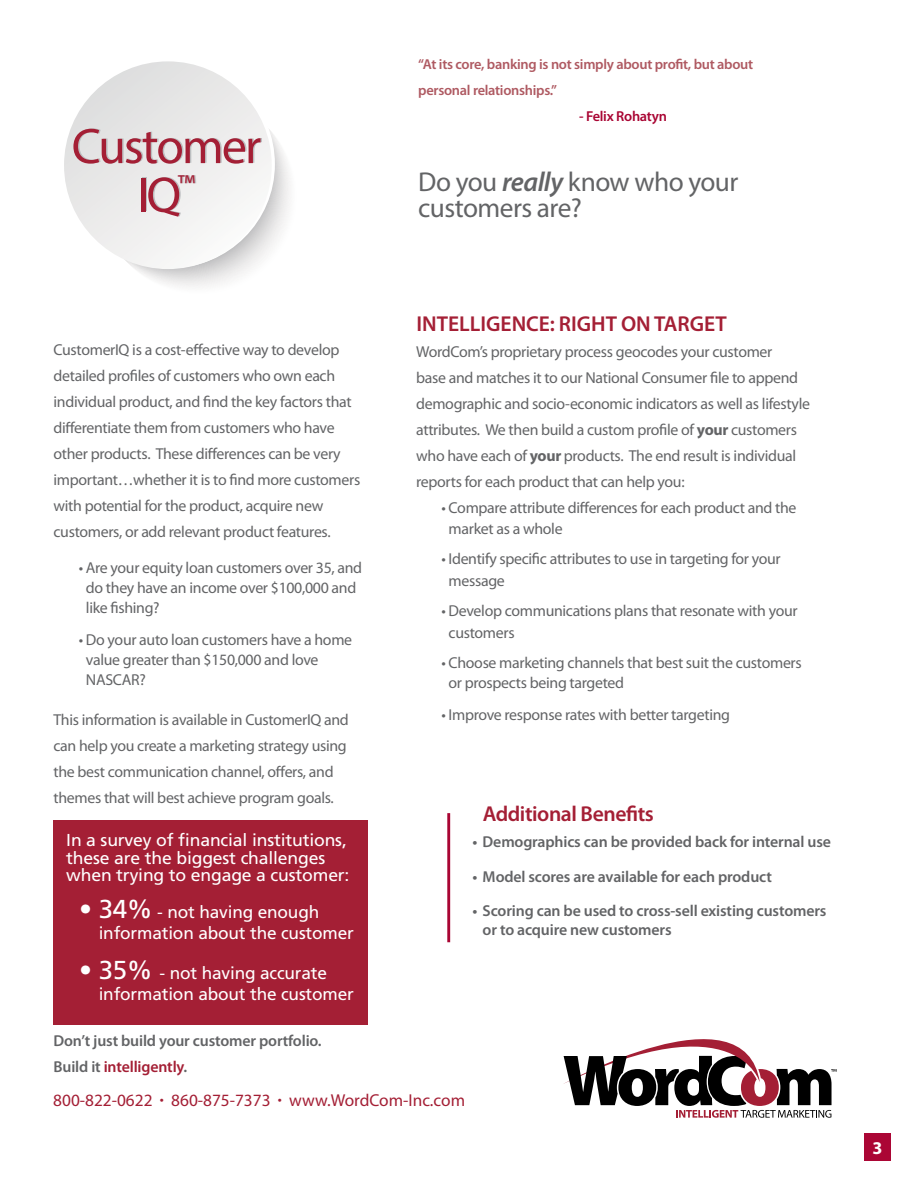
<style>
.page{position:relative;width:918px;height:1188px;background:#fff}
.page>*{position:absolute;margin:0;border:0;box-sizing:border-box;transform-origin:0 0}
.t1{font:50.25px/48.6px "Myriad Pro";letter-spacing:-.04em;color:#a41f35;text-align:center}
.t2{font:27.3px/26px "Myriad Pro";letter-spacing:-.02em;color:#636466}
.t3{font:600 21.6px "Myriad Pro";color:#a41f35}
.t4{font:600 21.6px "Myriad Pro";letter-spacing:-.02em;color:#a41f35}
.t5{font:700 18px "Myriad Pro";color:#fff}
.t6{font:17.25px/17.2px "Frutiger LT Std";letter-spacing:-.01em;color:#fff}
.t7{font:17.25px "Myriad Pro";color:#a41f35}
.t8{font:15.9px/26px "Myriad Pro";letter-spacing:-.02em;color:#636466}
.t9{font:600 15.9px/26px "Myriad Pro";letter-spacing:-.01em;color:#636466}
.t10{font:600 14.4px/26px "Myriad Pro";letter-spacing:-.02em;color:#af5a62}
.t11{font:600 14.4px "Myriad Pro";letter-spacing:-.02em;color:#a90533}
.s1{font-size:25.95px}
.s2{color:#a41f35}
.s3{font-weight:600;font-style:italic}
.s4{font-weight:700}
.s5{font-size:14.4px}
</style>
<div class="page">
<div style="left:864px;top:1133px;width:27px;height:28px;background:#ab0635"></div>
<svg style="left:563px;top:1039px;width:274px;height:79px"></svg>
<svg style="left:90px;top:129px;width:200px;height:158px"></svg>
<div style="left:64px;top:61px;width:208px;height:208px;background:linear-gradient(to right,#e2e2e2,#f5f4f4);border-radius:104px"></div>
<hr style="left:447px;top:813px;width:3px;height:129px;background:#a90533">
<div style="left:53px;top:820px;width:314px;height:205px;background:#a41f35"></div>
<h1 class="t1" style="left:72px;top:121px;width:191px">Customer<br>IQ<sup>™</sup></h1>
<p class="t8" style="left:54px;top:337px;width:308px">CustomerIQ is a cost-effective way to develop detailed profiles of customers who own each individual product, and find the key factors that differentiate them from customers who have other products. These differences can be very important…whether it is to find more customers with potential for the product, acquire new customers, or add relevant product features.</p>
<p class="t8" style="left:86px;top:557px;width:278px;line-height:20.1px;text-indent:-7px">• Are your equity loan customers over 35, and do they have an income over $100,000 and like fishing?</p>
<p class="t8" style="left:86px;top:629px;width:268px;line-height:20.1px;text-indent:-7px">• Do your auto loan customers have a home value greater than $150,000 and love<br>NASCAR?</p>
<p class="t8" style="left:54px;top:707px;width:297px">This information is available in CustomerIQ and can help you create a marketing strategy using the best communication channel, offers, and themes that will best achieve program goals.</p>
<p class="t6" style="left:66px;top:832px;width:285px">In a survey of financial institutions, these are the biggest challenges when trying to engage a customer:</p>
<p class="t6" style="left:99px;top:902px;width:257px;line-height:20.7px;text-indent:-19px"><span class="s1">• 34%</span> - not having enough information about the customer</p>
<p class="t6" style="left:99px;top:963px;width:257px;line-height:20.7px;text-indent:-19px"><span class="s1">• 35%</span> - not having accurate information about the customer</p>
<p class="t9" style="left:54px;top:1028px;width:270px">Don’t just build your customer portfolio.<br>Build it <span class="s2">intelligently</span>.</p>
<p class="t10" style="left:418px;top:51px;width:336px">“At its core, banking is not simply about profit, but about personal relationships.”</p>
<p class="t11" style="left:579px;top:107px;width:89px">- Felix Rohatyn</p>
<h2 class="t2" style="left:418px;top:168px;width:322px">Do you <span class="s3">really</span> know who your customers are?</h2>
<h3 class="t3" style="left:416px;top:310px;width:312px">INTELLIGENCE: RIGHT ON TARGET</h3>
<p class="t8" style="left:416px;top:339px;width:395px">WordCom’s proprietary process geocodes your customer<br>base and matches it to our National Consumer file to append demographic and socio-economic indicators as well as lifestyle attributes. We then build a custom profile of <span class="s4">your</span> customers who have each of <span class="s4">your</span> products. The end result is individual reports for each product that can help you:</p>
<p class="t8" style="left:449px;top:496px;width:349px;line-height:21.6px;text-indent:-7px">• Compare attribute differences for each product and the market as a whole</p>
<p class="t8" style="left:449px;top:548px;width:334px;line-height:21.6px;text-indent:-7px">• Identify specific attributes to use in targeting for your message</p>
<p class="t8" style="left:449px;top:600px;width:351px;line-height:21.6px;text-indent:-7px">• Develop communications plans that resonate with your customers</p>
<p class="t8" style="left:449px;top:652px;width:355px;line-height:20.1px;text-indent:-7px">• Choose marketing channels that best suit the customers or prospects being targeted</p>
<p class="t8" style="left:441px;top:701px;width:290px">• Improve response rates with better targeting</p>
<h3 class="t4" style="left:483px;top:800px;width:173px">Additional Benefits</h3>
<p class="t9" style="left:473px;top:828px;width:360px">• Demographics can be provided back for internal use</p>
<p class="t9" style="left:473px;top:863px;width:301px">• Model scores are available for each product</p>
<p class="t9" style="left:483px;top:901px;width:345px;line-height:19px;text-indent:-10px">• Scoring can be used to cross-sell existing customers or to acquire new customers</p>
<p class="t7" style="left:53px;top:1089px;width:413px">800-822-0622 <span class="s5">•</span> 860-875-7373 <span class="s5">•</span> www.WordCom-Inc.com</p>
<p class="t5" style="left:873px;top:1138px;width:11px">3</p>
</div>
